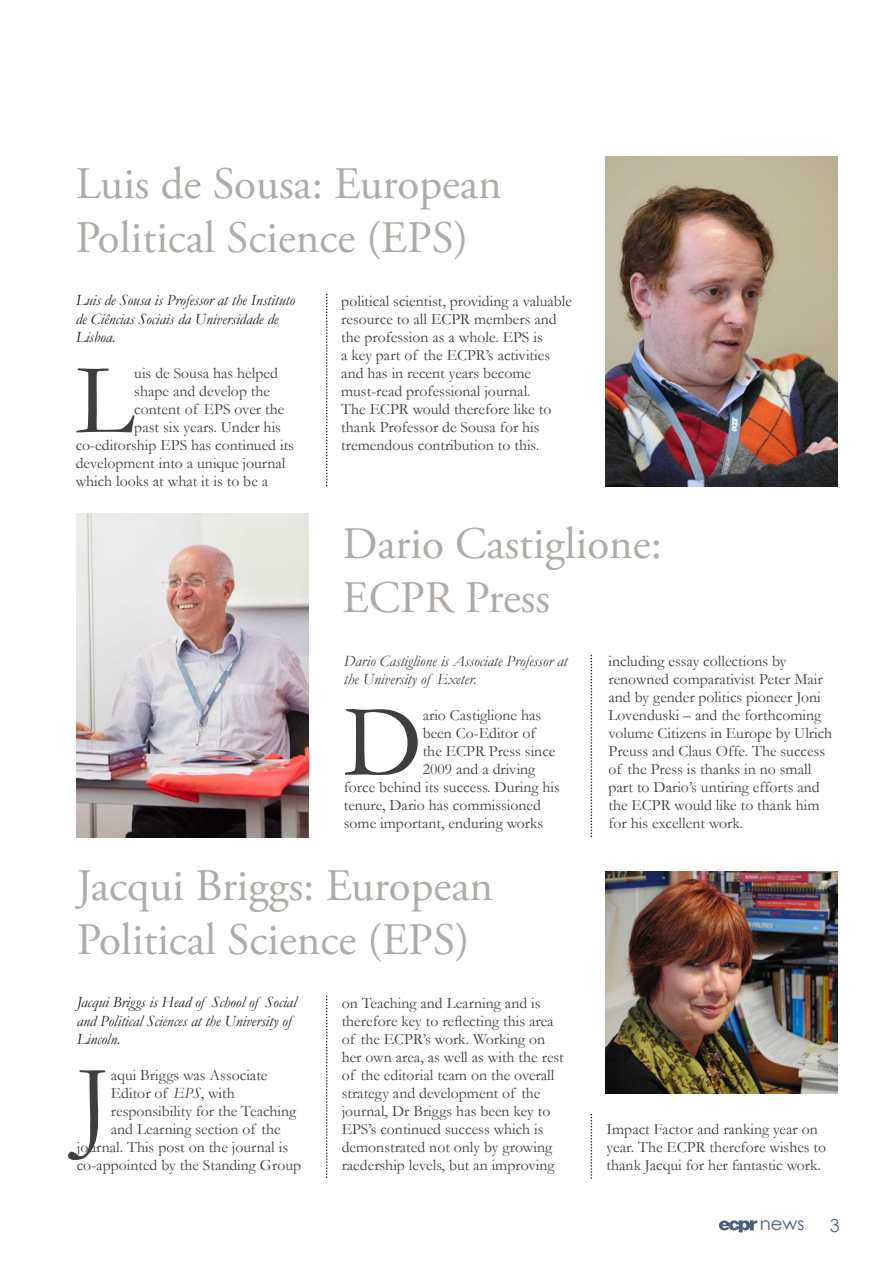
<style>
.page{position:relative;width:893px;height:1263px;background:#fff}
.page>*{position:absolute;margin:0;border:0;box-sizing:border-box;transform-origin:0 0}
.t1{font:102.3px "Garamond";color:#3e3e3f}
.t2{font:45px/54px "Adobe Garamond Pro";color:#afaba7}
.t3{font:18px "Century Gothic";color:#4a607d}
.t4{font:15.75px/18px "Garamond";color:#3e3e3f}
.t5{font:italic 15.75px/18.8px "Garamond";color:#231f20}
.t6{font:italic 15.75px/18px "Garamond";color:#3e3e3f}
.s1{font-style:italic}
</style>
<div class="page">
<svg style="left:719px;top:1220px;width:38px;height:12px"></svg>
<img style="left:606px;top:871px;width:231px;height:223px">
<img style="left:606px;top:156px;width:231px;height:330px">
<img style="left:76px;top:513px;width:233px;height:324px">
<svg style="left:326px;top:294px;width:1px;height:192px"></svg>
<svg style="left:591px;top:655px;width:1px;height:182px"></svg>
<svg style="left:326px;top:996px;width:1px;height:182px"></svg>
<svg style="left:591px;top:1114px;width:1px;height:65px"></svg>
<h2 class="t2" style="left:76px;top:158px;width:428px">Luis de Sousa: European<br>Political Science (EPS)</h2>
<p class="t5" style="left:76px;top:290px;width:221px">Luis de Sousa is Professor at the Instituto de Ciências Sociais da Universidade de<br>Lisboa.</p>
<h1 class="t1" style="left:76px;top:331px;width:60px">L</h1>
<p class="t4" style="left:134px;top:364px;width:145px">uis de Sousa has helped</p>
<p class="t4" style="left:341px;top:292px;width:232px">political scientist, providing a valuable resource to all ECPR members and the profession as a whole. EPS is<br>a key part of the ECPR’s activities and has in recent years become must-read professional journal.<br>The ECPR would therefore like to thank Professor de Sousa for his tremendous contribution to this.</p>
<p class="t4" style="left:134px;top:382px;width:137px">shape and develop the</p>
<p class="t4" style="left:134px;top:400px;width:152px">content of EPS over the</p>
<p class="t4" style="left:134px;top:418px;width:148px">past six years. Under his</p>
<p class="t4" style="left:76px;top:436px;width:220px">co-editorship EPS has continued its</p>
<p class="t4" style="left:76px;top:454px;width:211px">development into a unique journal</p>
<p class="t4" style="left:76px;top:472px;width:194px">which looks at what it is to be a</p>
<h2 class="t2" style="left:343px;top:518px;width:321px">Dario Castiglione:<br>ECPR Press</h2>
<p class="t6" style="left:344px;top:652px;width:225px">Dario Castiglione is Associate Professor at the University of Exeter.</p>
<h1 class="t1" style="left:344px;top:673px;width:80px">D</h1>
<p class="t4" style="left:423px;top:706px;width:120px">ario Castiglione has</p>
<p class="t4" style="left:423px;top:724px;width:114px">been Co-Editor of</p>
<p class="t4" style="left:423px;top:742px;width:134px">the ECPR Press since</p>
<p class="t4" style="left:423px;top:760px;width:114px">2009 and a driving</p>
<p class="t4" style="left:344px;top:778px;width:217px">force behind its success. During his</p>
<p class="t4" style="left:344px;top:796px;width:199px">tenure, Dario has commissioned</p>
<p class="t4" style="left:344px;top:814px;width:201px">some important, enduring works</p>
<h2 class="t2" style="left:77px;top:860px;width:418px">Jacqui Briggs: European<br>Political Science (EPS)</h2>
<p class="t5" style="left:77px;top:992px;width:221px">Jacqui Briggs is Head of School of Social and Political Sciences at the University of<br>Lincoln.</p>
<h1 class="t1" style="left:77px;top:1033px;width:36px">J</h1>
<p class="t4" style="left:111px;top:1066px;width:158px">aqui Briggs was Associate</p>
<p class="t4" style="left:342px;top:994px;width:224px">on Teaching and Learning and is therefore key to reflecting this area of the ECPR’s work. Working on her own area, as well as with the rest of the editorial team on the overall strategy and development of the journal, Dr Briggs has been key to EPS’s continued success which is demonstrated not only by growing raedership levels, but an improving</p>
<p class="t4" style="left:111px;top:1084px;width:125px">Editor of <span class="s1">EPS</span>, with</p>
<p class="t4" style="left:111px;top:1102px;width:187px">responsibility for the Teaching</p>
<p class="t4" style="left:111px;top:1120px;width:171px">and Learning section of the</p>
<p class="t4" style="left:77px;top:1138px;width:213px">journal. This post on the journal is</p>
<p class="t4" style="left:77px;top:1156px;width:226px">co-appointed by the Standing Group</p>
<p class="t4" style="left:608px;top:652px;width:225px">including essay collections by renowned comparativist Peter Mair and by gender politics pioneer Joni<br>Lovenduski – and the forthcoming volume Citizens in Europe by Ulrich<br>Preuss and Claus Offe. The success of the Press is thanks in no small part to Dario’s untiring efforts and the ECPR would like to thank him for his excellent work.</p>
<p class="t4" style="left:607px;top:1120px;width:221px">Impact Factor and ranking year on year. The ECPR therefore wishes to thank Jacqui for her fantastic work.</p>
<p class="t3" style="left:760px;top:1211px;width:46px">news</p>
<p class="t3" style="left:830px;top:1213px;width:11px">3</p>
</div>
